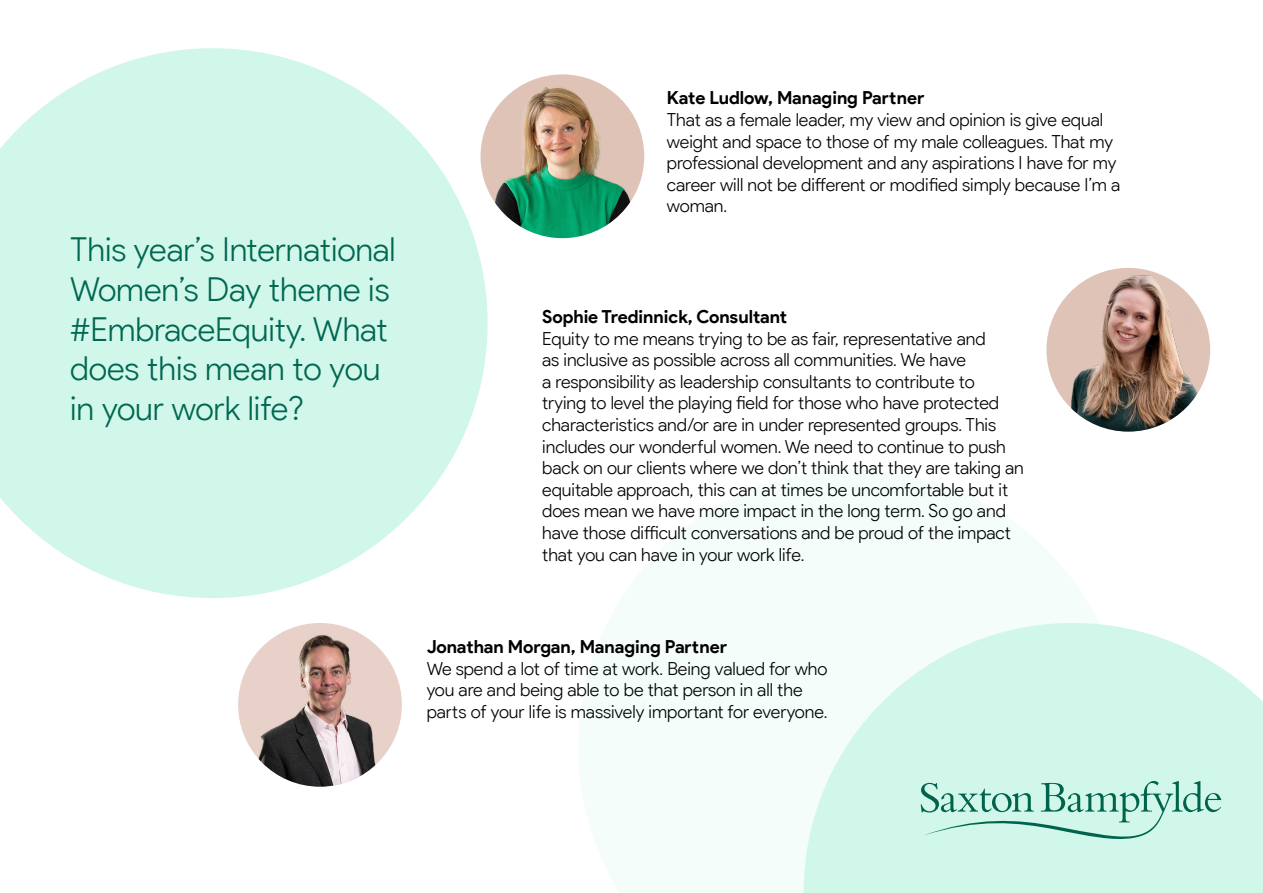
<style>
.page{position:relative;width:1263px;height:893px;background:#fff}
.page>*{position:absolute;margin:0;border:0;box-sizing:border-box;transform-origin:0 0}
.t1{font:300 33px/39.6px "Product Sans";color:#006751}
.t2{font:300 18px/21.6px "Product Sans";letter-spacing:-.005em;color:#000}
.t3{font:700 18px "Product Sans";letter-spacing:-.005em;color:#000}
</style>
<div class="page">
<svg style="left:579px;top:470px;width:520px;height:423px;fill:#f4fdfa"></svg>
<svg style="left:804px;top:623px;width:459px;height:270px;fill:#d1f7eb"></svg>
<svg style="left:0;top:48px;width:488px;height:550px;fill:#d1f7eb"></svg>
<img style="left:480px;top:74px;width:164px;height:164px;border-radius:82px">
<img style="left:1046px;top:268px;width:164px;height:164px;border-radius:82px">
<img style="left:238px;top:623px;width:164px;height:164px;border-radius:82px">
<svg style="left:921px;top:781px;width:300px;height:58px;background:#b0dfd2"></svg>
<h1 class="t1" style="left:70px;top:230px;width:327px">This year’s International<br>Women’s Day theme is #EmbraceEquity. What does this mean to you in your work life?</h1>
<p class="t3" style="left:667px;top:87px;width:259px">Kate Ludlow, Managing Partner</p>
<p class="t2" style="left:667px;top:109px;width:455px">That as a female leader, my view and opinion is give equal weight and space to those of my male colleagues. That my professional development and any aspirations I have for my career will not be different or modified simply because I’m a woman.</p>
<p class="t3" style="left:542px;top:306px;width:246px">Sophie Tredinnick, Consultant</p>
<p class="t2" style="left:542px;top:327px;width:483px">Equity to me means trying to be as fair, representative and<br>as inclusive as possible across all communities. We have<br>a responsibility as leadership consultants to contribute to<br>trying to level the playing field for those who have protected characteristics and/or are in under represented groups. This includes our wonderful women. We need to continue to push back on our clients where we don’t think that they are taking an equitable approach, this can at times be uncomfortable but it does mean we have more impact in the long term. So go and have those difficult conversations and be proud of the impact that you can have in your work life.</p>
<p class="t3" style="left:427px;top:636px;width:302px">Jonathan Morgan, Managing Partner</p>
<p class="t2" style="left:427px;top:657px;width:402px">We spend a lot of time at work. Being valued for who you are and being able to be that person in all the parts of your life is massively important for everyone.</p>
</div>
